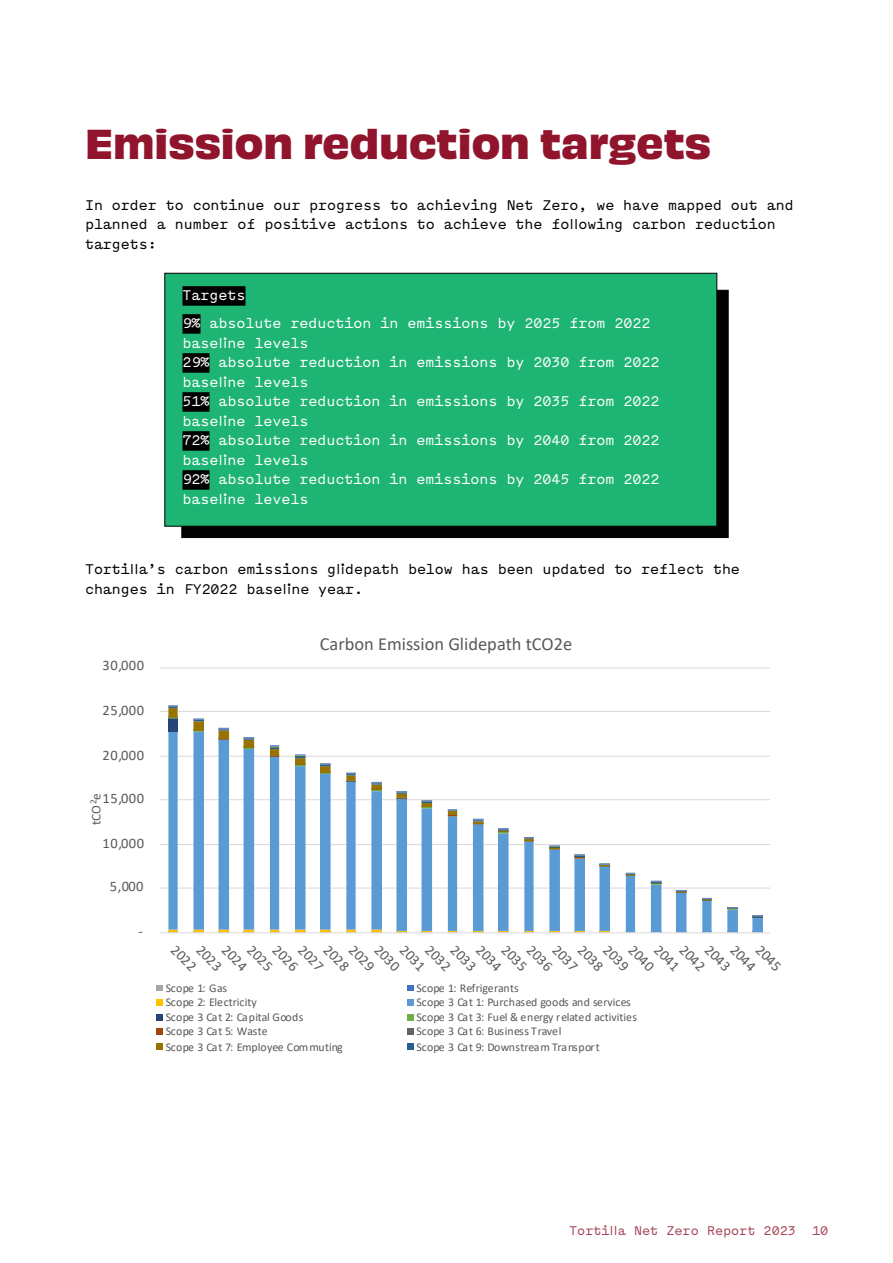
<style>
.page{position:relative;width:893px;height:1263px;background:#fff}
.page>*{position:absolute;margin:0;border:0;box-sizing:border-box;transform-origin:0 0}
.t1{font:700 39px "Obviously";color:#91142d}
.t2{font:18.45px "Calibri";color:#595959}
.t3{font:15px/19.5px "Menoe Grotesque";color:#fff}
.t4{font:15px/19.5px "Menoe Grotesque";color:#000}
.t5{font:14.55px "Calibri";letter-spacing:.04em;color:#595959}
.t6{font:13.5px "Menoe Grotesque";color:#91142d}
.t7{font:13.2px "Calibri";color:#595959}
.t8{font:11.85px "Calibri";letter-spacing:-.005em;color:#595959}
</style>
<div class="page">
<div style="left:181px;top:290px;width:548px;height:248px;background:#000;border:1px solid #000"></div>
<div style="left:164px;top:273px;width:553px;height:254px;background:#1eb473;border:1px solid #000"></div>
<div style="left:182px;top:286px;width:63px;height:20px;background:#000"></div>
<div style="left:182px;top:314px;width:18px;height:20px;background:#000"></div>
<div style="left:182px;top:353px;width:27px;height:20px;background:#000"></div>
<div style="left:182px;top:392px;width:27px;height:20px;background:#000"></div>
<div style="left:182px;top:431px;width:27px;height:20px;background:#000"></div>
<div style="left:182px;top:470px;width:27px;height:20px;background:#000"></div>
<svg style="left:156px;top:667px;width:614px;height:383px"></svg>
<h1 class="t1" style="left:85px;top:113px;width:628px">Emission reduction targets</h1>
<p class="t4" style="left:85px;top:196px;width:710px">In order to continue our progress to achieving Net Zero, we have mapped out and planned a number of positive actions to achieve the following carbon reduction targets:</p>
<p class="t3" style="left:182px;top:282px;width:470px;line-height:28px">Targets<br>9% absolute reduction in emissions by 2025 from 2022</p>
<p class="t3" style="left:182px;top:334px;width:479px">baseline levels<br>29% absolute reduction in emissions by 2030 from 2022 baseline levels<br>51% absolute reduction in emissions by 2035 from 2022 baseline levels<br>72% absolute reduction in emissions by 2040 from 2022 baseline levels<br>92% absolute reduction in emissions by 2045 from 2022 baseline levels</p>
<p class="t4" style="left:85px;top:560px;width:656px">Tortilla’s carbon emissions glidepath below has been updated to reflect the changes in FY2022 baseline year.</p>
<p class="t5" style="left:103px;top:655px;width:43px">30,000</p>
<p class="t5" style="left:103px;top:700px;width:43px">25,000</p>
<p class="t5" style="left:103px;top:745px;width:43px">20,000</p>
<p class="t5" style="left:103px;top:788px;width:43px">15,000</p>
<p class="t7" style="left:87px;top:825px;width:33px;rotate:-90deg">tCO<sup>2</sup>e</p>
<p class="t5" style="left:103px;top:833px;width:43px">10,000</p>
<p class="t5" style="left:110px;top:876px;width:35px">5,000</p>
<p class="t5" style="left:138px;top:921px;width:6px">-</p>
<p class="t2" style="left:320px;top:631px;width:254px">Carbon Emission Glidepath tCO2e</p>
<p class="t5" style="left:180px;top:940px;width:31px;rotate:45deg">2022</p>
<p class="t5" style="left:206px;top:940px;width:31px;rotate:45deg">2023</p>
<p class="t5" style="left:231px;top:940px;width:31px;rotate:45deg">2024</p>
<p class="t5" style="left:257px;top:940px;width:31px;rotate:45deg">2025</p>
<p class="t5" style="left:282px;top:940px;width:31px;rotate:45deg">2026</p>
<p class="t5" style="left:308px;top:940px;width:31px;rotate:45deg">2027</p>
<p class="t5" style="left:333px;top:940px;width:31px;rotate:45deg">2028</p>
<p class="t5" style="left:358px;top:940px;width:31px;rotate:45deg">2029</p>
<p class="t5" style="left:384px;top:940px;width:31px;rotate:45deg">2030</p>
<p class="t5" style="left:409px;top:940px;width:31px;rotate:45deg">2031</p>
<p class="t5" style="left:435px;top:940px;width:31px;rotate:45deg">2032</p>
<p class="t5" style="left:460px;top:940px;width:31px;rotate:45deg">2033</p>
<p class="t5" style="left:486px;top:940px;width:31px;rotate:45deg">2034</p>
<p class="t5" style="left:511px;top:940px;width:31px;rotate:45deg">2035</p>
<p class="t5" style="left:536px;top:940px;width:31px;rotate:45deg">2036</p>
<p class="t5" style="left:562px;top:940px;width:31px;rotate:45deg">2037</p>
<p class="t5" style="left:587px;top:940px;width:31px;rotate:45deg">2038</p>
<p class="t5" style="left:613px;top:940px;width:31px;rotate:45deg">2039</p>
<p class="t5" style="left:638px;top:940px;width:31px;rotate:45deg">2040</p>
<p class="t5" style="left:664px;top:940px;width:31px;rotate:45deg">2041</p>
<p class="t5" style="left:689px;top:940px;width:31px;rotate:45deg">2042</p>
<p class="t5" style="left:714px;top:940px;width:31px;rotate:45deg">2043</p>
<p class="t5" style="left:740px;top:940px;width:31px;rotate:45deg">2044</p>
<p class="t5" style="left:765px;top:940px;width:31px;rotate:45deg">2045</p>
<p class="t8" style="left:166px;top:979px;width:63px">Scope 1: Gas</p>
<p class="t8" style="left:416px;top:979px;width:104px">Scope 1: Refrigerants</p>
<p class="t8" style="left:166px;top:994px;width:93px">Scope 2: Electricity</p>
<p class="t8" style="left:416px;top:994px;width:216px">Scope 3 Cat 1: Purchased goods and services</p>
<p class="t8" style="left:166px;top:1008px;width:139px">Scope 3 Cat 2: Capital Goods</p>
<p class="t8" style="left:416px;top:1008px;width:222px">Scope 3 Cat 3: Fuel &amp; energy related activities</p>
<p class="t8" style="left:166px;top:1023px;width:104px">Scope 3 Cat 5: Waste</p>
<p class="t8" style="left:416px;top:1023px;width:147px">Scope 3 Cat 6: Business Travel</p>
<p class="t8" style="left:166px;top:1039px;width:178px">Scope 3 Cat 7: Employee Commuting</p>
<p class="t8" style="left:416px;top:1039px;width:185px">Scope 3 Cat 9: Downstream Transport</p>
<p class="t6" style="left:569px;top:1222px;width:261px">Tortilla Net Zero Report 2023 10</p>
</div>
